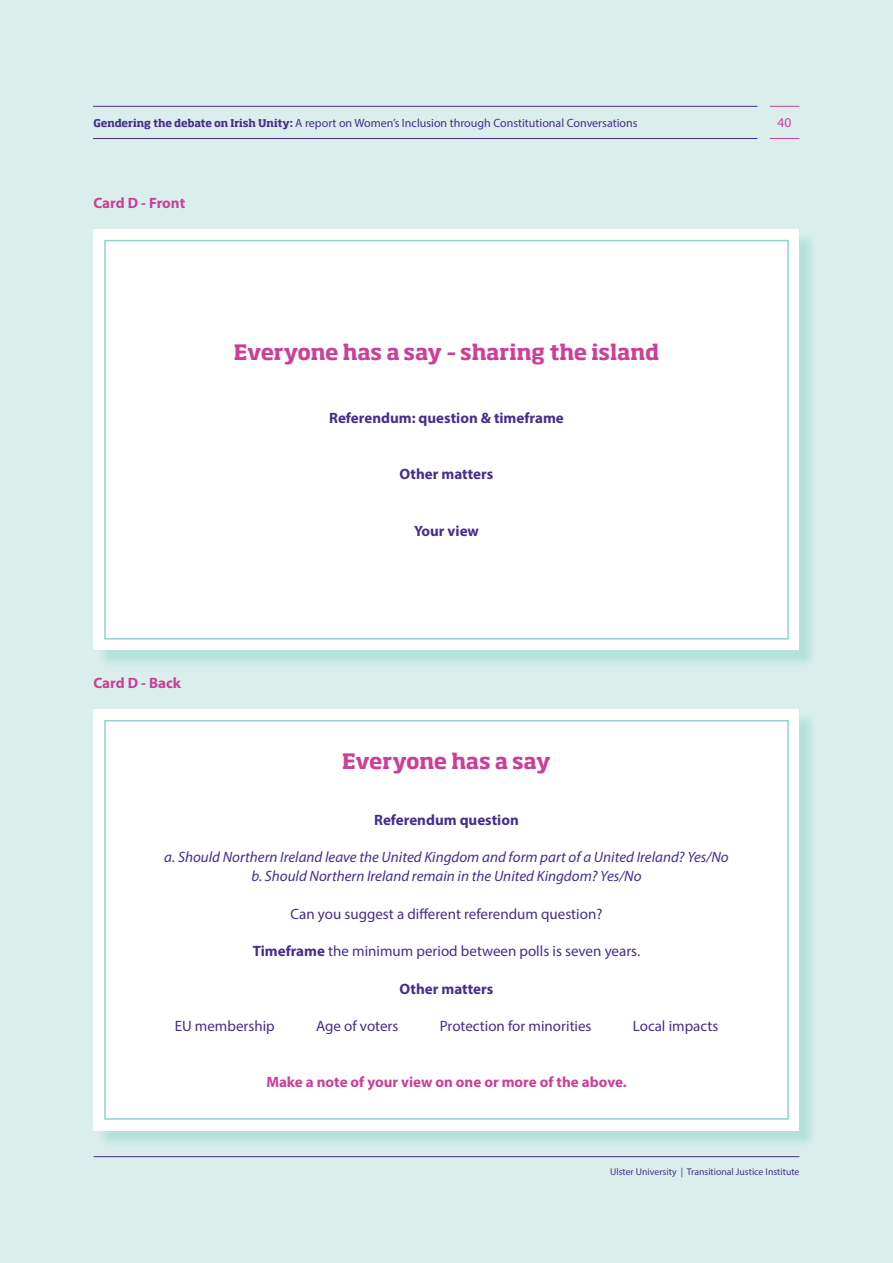
<style>
.page{position:relative;width:893px;height:1263px;background:#daefec}
.page>*{position:absolute;margin:0;border:0;box-sizing:border-box;transform-origin:0 0}
.t1{font:700 21px "Soho Pro";letter-spacing:-.01em;color:#cb3f97}
.t2{font:15px "Myriad Pro";color:#462e8c}
.t3{font:italic 15px "Myriad Pro";color:#462e8c}
.t4{font:700 15px "Myriad Pro";color:#462e8c}
.t5{font:700 15px "Myriad Pro";color:#cb3f97}
.t6{font:13.5px "Myriad Pro";color:#cb3f97}
.t7{font:12px "Myriad Pro";color:#462e8c}
.t8{font:9.75px "Myriad Pro";color:#462e8c}
.s1{font-family:"Soho Pro";font-weight:700;font-size:10.5px}
.s2{font-weight:700}
</style>
<div class="page">
<hr style="left:93px;top:106px;width:664px;height:1px;background:#462e8c">
<hr style="left:93px;top:138px;width:664px;height:1px;background:#462e8c">
<svg style="left:770px;top:106px;width:29px;height:1px"></svg>
<svg style="left:770px;top:138px;width:29px;height:1px"></svg>
<hr style="left:94px;top:1156px;width:705px;height:1px;background:#462e8c">
<div style="left:96px;top:231px;width:722px;height:438px;background:#91d3cb;opacity:.5"></div>
<div style="left:94px;top:229px;width:705px;height:421px;background:#fff"></div>
<div style="left:104px;top:240px;width:685px;height:400px;border:2px solid #91d3cb"></div>
<div style="left:96px;top:711px;width:722px;height:438px;background:#91d3cb;opacity:.5"></div>
<div style="left:94px;top:709px;width:705px;height:421px;background:#fff"></div>
<div style="left:104px;top:720px;width:685px;height:400px;border:2px solid #91d3cb"></div>
<p class="t7" style="left:94px;top:115px;width:545px"><span class="s1">Gendering the debate on Irish Unity:</span> A report on Women’s Inclusion through Constitutional Conversations</p>
<p class="t6" style="left:778px;top:115px;width:15px">40</p>
<p class="t5" style="left:94px;top:193px;width:93px">Card D - Front</p>
<p class="t1" style="left:234px;top:337px;width:427px">Everyone has a say – sharing the island</p>
<p class="t4" style="left:329px;top:408px;width:236px">Referendum: question &amp; timeframe</p>
<p class="t4" style="left:400px;top:464px;width:95px">Other matters</p>
<p class="t4" style="left:414px;top:521px;width:66px">Your view</p>
<p class="t5" style="left:94px;top:673px;width:89px">Card D - Back</p>
<p class="t1" style="left:342px;top:746px;width:210px">Everyone has a say</p>
<p class="t4" style="left:374px;top:810px;width:146px">Referendum question</p>
<p class="t3" style="left:164px;top:848px;width:566px">a. Should Northern Ireland leave the United Kingdom and form part of a United Ireland? Yes/No</p>
<p class="t3" style="left:251px;top:867px;width:392px">b. Should Northern Ireland remain in the United Kingdom? Yes/No</p>
<p class="t2" style="left:291px;top:904px;width:313px">Can you suggest a different referendum question?</p>
<p class="t2" style="left:253px;top:942px;width:389px"><span class="s2">Timeframe</span> the minimum period between polls is seven years.</p>
<p class="t4" style="left:400px;top:979px;width:95px">Other matters</p>
<p class="t2" style="left:175px;top:1017px;width:102px">EU membership</p>
<p class="t2" style="left:316px;top:1017px;width:84px">Age of voters</p>
<p class="t2" style="left:440px;top:1017px;width:153px">Protection for minorities</p>
<p class="t2" style="left:633px;top:1017px;width:87px">Local impacts</p>
<p class="t5" style="left:266px;top:1072px;width:362px">Make a note of your view on one or more of the above.</p>
<p class="t8" style="left:610px;top:1165px;width:191px">Ulster University | Transitional Justice Institute</p>
</div>
